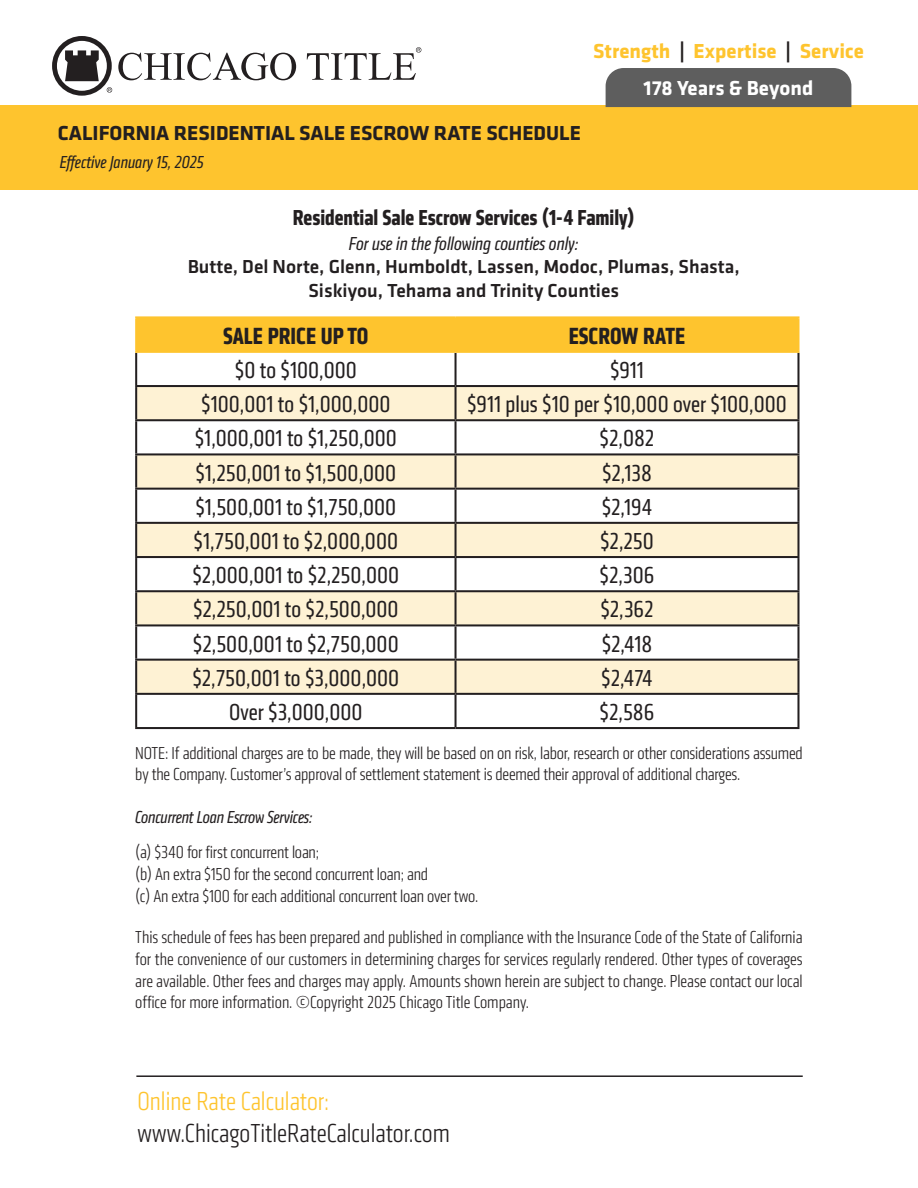
<style>
.page{position:relative;width:918px;height:1188px;background:#fff}
.page>*{position:absolute;margin:0;border:0;box-sizing:border-box;transform-origin:0 0}
.t1{font:300 27px "Klavika Condensed";color:#231f20}
.t2{font:300 27px "Klavika Condensed";color:#fec42e}
.t3{font:700 24.3px "Klavika Condensed";color:#231f20}
.t4{font:24px "Klavika Condensed";color:#231f20}
.t5{font:700 22.5px "Klavika Condensed";color:#231f20}
.t6{font:700 21px "Klavika";color:#231f20}
.t7{font:700 21px "Klavika";color:#fec42e}
.t8{font:700 21px "Klavika";color:#fff}
.t9{font:500 19.5px/23.4px "Klavika";color:#231f20;text-align:center}
.t10{font:italic 19.5px "Klavika Condensed";color:#231f20}
.t11{font:300 18px/21.6px "Klavika Condensed";letter-spacing:-.01em;color:#231f20}
.t12{font:italic 18px "Klavika Condensed";letter-spacing:-.01em;color:#231f20}
.s1{color:#231f20}
</style>
<div class="page">
<div style="left:137px;top:318px;width:660px;height:33px;background:#fec42e"></div>
<svg style="left:137px;top:387px;width:660px;height:306px;fill:#fef2d4"></svg>
<hr style="left:135px;top:353px;width:2px;height:32px;background:#231f20">
<hr style="left:455px;top:353px;width:2px;height:32px;background:#231f20">
<hr style="left:797px;top:353px;width:3px;height:32px;background:#231f20">
<hr style="left:135px;top:385px;width:321px;height:2px;background:#231f20">
<hr style="left:135px;top:387px;width:2px;height:32px;background:#231f20">
<hr style="left:456px;top:385px;width:344px;height:2px;background:#231f20">
<hr style="left:455px;top:387px;width:2px;height:32px;background:#231f20">
<hr style="left:797px;top:387px;width:3px;height:32px;background:#231f20">
<hr style="left:135px;top:419px;width:321px;height:2px;background:#231f20">
<hr style="left:135px;top:421px;width:2px;height:32px;background:#231f20">
<hr style="left:456px;top:419px;width:344px;height:2px;background:#231f20">
<hr style="left:455px;top:421px;width:2px;height:32px;background:#231f20">
<hr style="left:797px;top:421px;width:3px;height:32px;background:#231f20">
<hr style="left:135px;top:453px;width:321px;height:2px;background:#231f20">
<hr style="left:135px;top:455px;width:2px;height:33px;background:#231f20">
<hr style="left:456px;top:453px;width:344px;height:2px;background:#231f20">
<hr style="left:455px;top:455px;width:2px;height:33px;background:#231f20">
<hr style="left:797px;top:455px;width:3px;height:33px;background:#231f20">
<hr style="left:135px;top:488px;width:321px;height:2px;background:#231f20">
<hr style="left:135px;top:490px;width:2px;height:32px;background:#231f20">
<hr style="left:456px;top:488px;width:344px;height:2px;background:#231f20">
<hr style="left:455px;top:490px;width:2px;height:32px;background:#231f20">
<hr style="left:797px;top:490px;width:3px;height:32px;background:#231f20">
<hr style="left:135px;top:522px;width:321px;height:2px;background:#231f20">
<hr style="left:135px;top:524px;width:2px;height:32px;background:#231f20">
<hr style="left:456px;top:522px;width:344px;height:2px;background:#231f20">
<hr style="left:455px;top:524px;width:2px;height:32px;background:#231f20">
<hr style="left:797px;top:524px;width:3px;height:32px;background:#231f20">
<hr style="left:135px;top:556px;width:321px;height:2px;background:#231f20">
<hr style="left:135px;top:558px;width:2px;height:32px;background:#231f20">
<hr style="left:456px;top:556px;width:344px;height:2px;background:#231f20">
<hr style="left:455px;top:558px;width:2px;height:32px;background:#231f20">
<hr style="left:797px;top:558px;width:3px;height:32px;background:#231f20">
<hr style="left:135px;top:590px;width:321px;height:2px;background:#231f20">
<hr style="left:135px;top:592px;width:2px;height:32px;background:#231f20">
<hr style="left:456px;top:590px;width:344px;height:2px;background:#231f20">
<hr style="left:455px;top:592px;width:2px;height:32px;background:#231f20">
<hr style="left:797px;top:592px;width:3px;height:32px;background:#231f20">
<hr style="left:135px;top:624px;width:321px;height:2px;background:#231f20">
<hr style="left:135px;top:626px;width:2px;height:33px;background:#231f20">
<hr style="left:456px;top:624px;width:344px;height:2px;background:#231f20">
<hr style="left:455px;top:626px;width:2px;height:33px;background:#231f20">
<hr style="left:797px;top:626px;width:3px;height:33px;background:#231f20">
<hr style="left:135px;top:659px;width:321px;height:2px;background:#231f20">
<hr style="left:135px;top:661px;width:2px;height:32px;background:#231f20">
<hr style="left:456px;top:659px;width:344px;height:2px;background:#231f20">
<hr style="left:455px;top:661px;width:2px;height:32px;background:#231f20">
<hr style="left:797px;top:661px;width:3px;height:32px;background:#231f20">
<hr style="left:135px;top:693px;width:321px;height:2px;background:#231f20">
<hr style="left:135px;top:695px;width:2px;height:32px;background:#231f20">
<hr style="left:456px;top:693px;width:344px;height:2px;background:#231f20">
<hr style="left:455px;top:695px;width:2px;height:32px;background:#231f20">
<hr style="left:797px;top:695px;width:3px;height:32px;background:#231f20">
<hr style="left:135px;top:727px;width:321px;height:2px;background:#231f20">
<hr style="left:456px;top:727px;width:344px;height:2px;background:#231f20">
<hr style="left:135px;top:316px;width:321px;height:2px;background:#fec42e">
<hr style="left:135px;top:318px;width:2px;height:33px;background:#fec42e">
<hr style="left:456px;top:316px;width:344px;height:2px;background:#fec42e">
<hr style="left:455px;top:318px;width:2px;height:33px;background:#fec42e">
<hr style="left:797px;top:318px;width:3px;height:33px;background:#fec42e">
<hr style="left:135px;top:351px;width:321px;height:2px;background:#fec42e">
<hr style="left:456px;top:351px;width:344px;height:2px;background:#fec42e">
<div style="left:0;top:105px;width:918px;height:84px;background:#fec42e"></div>
<div style="left:606px;top:68px;width:245px;height:39px;background:#5e5e5e"></div>
<svg style="left:52px;top:36px;width:60px;height:60px"></svg>
<svg style="left:118px;top:53px;width:178px;height:27px"></svg>
<svg style="left:307px;top:47px;width:114px;height:33px"></svg>
<hr style="left:136px;top:1075px;width:667px;height:2px;background:#231f20">
<p class="t6" style="left:58px;top:118px;width:525px">CALIFORNIA RESIDENTIAL SALE ESCROW RATE SCHEDULE</p>
<p class="t12" style="left:60px;top:152px;width:146px">Effective January 15, 2025</p>
<p class="t7" style="left:593px;top:36px;width:272px">Strength <span class="s1">|</span> Expertise <span class="s1">|</span> Service</p>
<p class="t8" style="left:644px;top:73px;width:171px">178 Years &amp; Beyond</p>
<p class="t5" style="left:293px;top:203px;width:344px">Residential Sale Escrow Services (1-4 Family)</p>
<p class="t10" style="left:349px;top:233px;width:231px">For use in the following counties only:</p>
<p class="t9" style="left:188px;top:255px;width:554px">Butte, Del Norte, Glenn, Humboldt, Lassen, Modoc, Plumas, Shasta,<br>Siskiyou, Tehama and Trinity Counties</p>
<p class="t3" style="left:223px;top:320px;width:147px">SALE PRICE UP TO</p>
<p class="t3" style="left:569px;top:320px;width:118px">ESCROW RATE</p>
<p class="t4" style="left:235px;top:356px;width:123px">$0 to $100,000</p>
<p class="t4" style="left:610px;top:356px;width:36px">$911</p>
<p class="t4" style="left:201px;top:390px;width:191px">$100,001 to $1,000,000</p>
<p class="t4" style="left:467px;top:390px;width:321px">$911 plus $10 per $10,000 over $100,000</p>
<p class="t4" style="left:195px;top:424px;width:204px">$1,000,001 to $1,250,000</p>
<p class="t4" style="left:600px;top:424px;width:56px">$2,082</p>
<p class="t4" style="left:195px;top:459px;width:202px">$1,250,001 to $1,500,000</p>
<p class="t4" style="left:602px;top:459px;width:51px">$2,138</p>
<p class="t4" style="left:195px;top:493px;width:202px">$1,500,001 to $1,750,000</p>
<p class="t4" style="left:602px;top:493px;width:52px">$2,194</p>
<p class="t4" style="left:194px;top:527px;width:206px">$1,750,001 to $2,000,000</p>
<p class="t4" style="left:600px;top:527px;width:55px">$2,250</p>
<p class="t4" style="left:192px;top:561px;width:208px">$2,000,001 to $2,250,000</p>
<p class="t4" style="left:600px;top:561px;width:56px">$2,306</p>
<p class="t4" style="left:193px;top:595px;width:207px">$2,250,001 to $2,500,000</p>
<p class="t4" style="left:600px;top:595px;width:55px">$2,362</p>
<p class="t4" style="left:193px;top:630px;width:207px">$2,500,001 to $2,750,000</p>
<p class="t4" style="left:602px;top:630px;width:52px">$2,418</p>
<p class="t4" style="left:192px;top:664px;width:208px">$2,750,001 to $3,000,000</p>
<p class="t4" style="left:601px;top:664px;width:53px">$2,474</p>
<p class="t4" style="left:229px;top:698px;width:135px">Over $3,000,000</p>
<p class="t4" style="left:600px;top:698px;width:56px">$2,586</p>
<p class="t11" style="left:135px;top:742px;width:669px">NOTE: If additional charges are to be made, they will be based on on risk, labor, research or other considerations assumed by the Company. Customer’s approval of settlement statement is deemed their approval of additional charges.</p>
<p class="t12" style="left:135px;top:807px;width:179px">Concurrent Loan Escrow Services:</p>
<p class="t11" style="left:135px;top:842px;width:344px">(a) $340 for first concurrent loan;<br>(b) An extra $150 for the second concurrent loan; and<br>(c) An extra $100 for each additional concurrent loan over two.</p>
<p class="t11" style="left:135px;top:927px;width:669px;text-align:justify">This schedule of fees has been prepared and published in compliance with the Insurance Code of the State of California for the convenience of our customers in determining charges for services regularly rendered. Other types of coverages are available. Other fees and charges may apply. Amounts shown herein are subject to change. Please contact our local office for more information. ©Copyright 2025 Chicago Title Company.</p>
<p class="t2" style="left:137px;top:1086px;width:193px">Online Rate Calculator:</p>
<p class="t1" style="left:137px;top:1119px;width:314px">www.ChicagoTitleRateCalculator.com</p>
</div>
